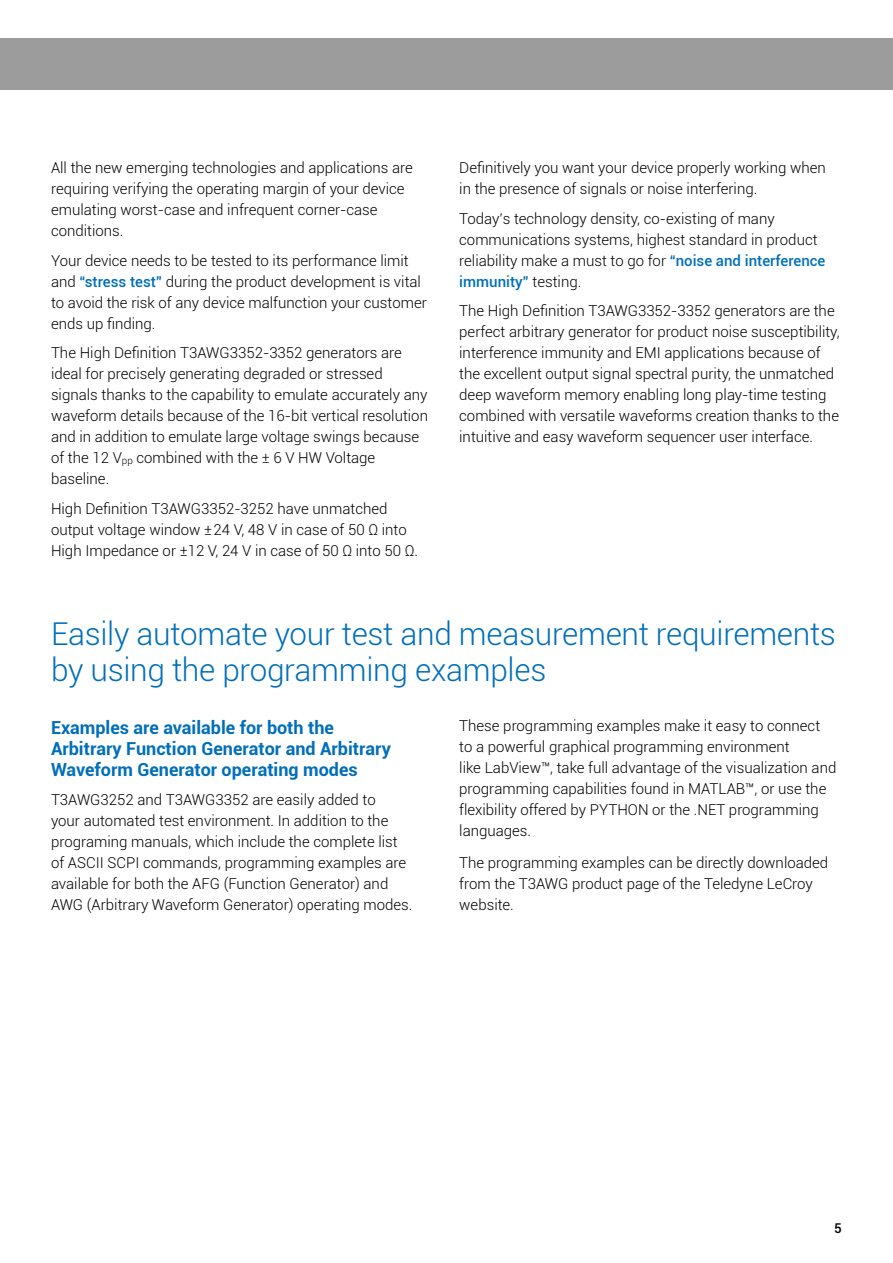
<style>
.page{position:relative;width:893px;height:1263px;background:#fff}
.page>*{position:absolute;margin:0;border:0;box-sizing:border-box;transform-origin:0 0}
.t1{font:300 31.5px/36px "Roboto";letter-spacing:-.01em;color:#006fba}
.t2{font:700 18px/21px "Roboto";color:#006fba}
.t3{font:300 15px/21px "Roboto";color:#000}
.t4{font:500 13.5px "Roboto";color:#000}
.s1{font-weight:500;color:#006fba}
.s2{font-size:9.9px}
</style>
<div class="page">
<div style="left:0;top:38px;width:893px;height:51px;background:#9c9c9d"></div>
<p class="t3" style="left:51px;top:157px;width:363px">All the new emerging technologies and applications are requiring verifying the operating margin of your device emulating worst-case and infrequent corner-case conditions.</p>
<p class="t3" style="left:51px;top:249px;width:377px">Your device needs to be tested to its performance limit and <span class="s1">“stress test”</span> during the product development is vital to avoid the risk of any device malfunction your customer ends up 昀椀nding.</p>
<p class="t3" style="left:51px;top:342px;width:378px">The High De昀椀nition T3AWG3352-3352 generators are ideal for precisely generating degraded or stressed signals thanks to the capability to emulate accurately any waveform details because of the 16-bit vertical resolution and in addition to emulate large voltage swings because of the 12 V<span class="s2">pp</span> combined with the ± 6 V HW Voltage baseline.</p>
<p class="t3" style="left:51px;top:497px;width:369px">High De昀椀nition T3AWG3352-3252 have unmatched output voltage window ±24 V, 48 V in case of 50 Ω into<br>High Impedance or ±12 V, 24 V in case of 50 Ω into 50 Ω.</p>
<p class="t3" style="left:459px;top:157px;width:368px">De昀椀nitively you want your device properly working when in the presence of signals or noise interfering.</p>
<p class="t3" style="left:459px;top:207px;width:368px">Today’s technology density, co-existing of many communications systems, highest standard in product reliability make a must to go for <span class="s1">“noise and interference immunity”</span> testing.</p>
<p class="t3" style="left:459px;top:300px;width:382px">The High De昀椀nition T3AWG3352-3352 generators are the perfect arbitrary generator for product noise susceptibility, interference immunity and EMI applications because of the excellent output signal spectral purity, the unmatched deep waveform memory enabling long play-time testing combined with versatile waveforms creation thanks to the intuitive and easy waveform sequencer user interface.</p>
<h1 class="t1" style="left:51px;top:615px;width:786px">Easily automate your test and measurement requirements by using the programming examples</h1>
<p class="t2" style="left:51px;top:716px;width:341px">Examples are available for both the<br>Arbitrary Function Generator and Arbitrary<br>Waveform Generator operating modes</p>
<p class="t3" style="left:51px;top:789px;width:363px">T3AWG3252 and T3AWG3352 are easily added to<br>your automated test environment. In addition to the programing manuals, which include the complete list of ASCII SCPI commands, programming examples are available for both the AFG (Function Generator) and AWG (Arbitrary Waveform Generator) operating modes.</p>
<p class="t3" style="left:459px;top:715px;width:379px">These programming examples make it easy to connect to a powerful graphical programming environment<br>like LabView™, take full advantage of the visualization and programming capabilities found in MATLAB™, or use the flexibility offered by PYTHON or the .NET programming languages.</p>
<p class="t3" style="left:459px;top:852px;width:370px">The programming examples can be directly downloaded from the T3AWG product page of the Teledyne LeCroy website.</p>
<p class="t4" style="left:834px;top:1223px;width:9px">5</p>
</div>
